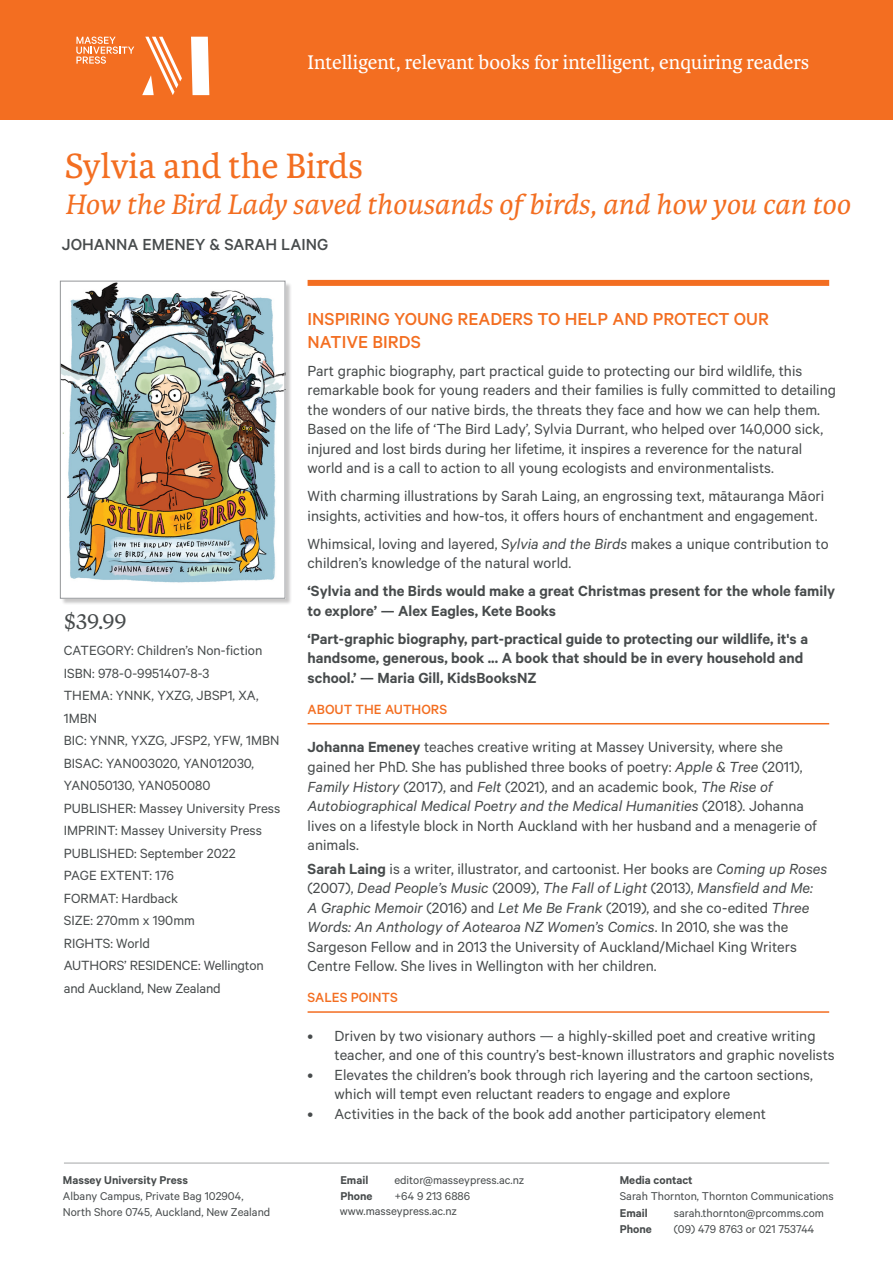
<style>
.page{position:relative;width:893px;height:1263px;background:#fff}
.page>*{position:absolute;margin:0;border:0;box-sizing:border-box;transform-origin:0 0}
.t1{font:37.5px "Karmina";color:#f36e21}
.t2{font:italic 30px "Karmina";color:#f36e21}
.t3{font:21px "Karmina";color:#fff}
.t4{font:21px "Tiempos Text";color:#474b4c}
.t5{font:500 19.5px/22.5px "Calibre";color:#f36e21}
.t6{font:500 18px "Calibre";color:#474b4c}
.t7{font:16.5px/19.5px "Calibre";color:#474b4c}
.t8{font:600 16.5px/19.5px "Calibre";color:#474b4c}
.t9{font:15px/22.5px "Calibre";color:#474b4c}
.t10{font:500 15px "Calibre";color:#f36e21}
.Business_cards{font:12.75px/15.8px "Calibre";color:#474b4c}
.Business_cards-2{font:600 12.75px "Calibre";color:#474b4c}
.s1{font-style:italic}
.s2{font-weight:600}
</style>
<div class="page">
<hr style="left:64px;top:1163px;width:765px;height:1px;background:#474b4c">
<div style="left:308px;top:280px;width:521px;height:6px;background:#f36e21"></div>
<hr style="left:308px;top:723px;width:521px;height:1px;background:#f36e21">
<hr style="left:308px;top:1011px;width:521px;height:2px;background:#f36e21">
<div style="left:0;top:0;width:893px;height:119px;background:#f36e21"></div>
<svg style="left:191px;top:37px;width:18px;height:58px"></svg>
<svg style="left:142px;top:37px;width:40px;height:58px"></svg>
<svg style="left:76px;top:37px;width:58px;height:27px"></svg>
<div style="left:61px;top:282px;width:231px;height:324px;background:#231f20;opacity:.25"></div>
<img style="left:62px;top:283px;width:221px;height:313px">
<div style="left:60px;top:281px;width:225px;height:317px;border:1px solid #939598"></div>
<p class="t3" style="left:308px;top:51px;width:503px">Intelligent, relevant books for intelligent, enquiring readers</p>
<p class="t1" style="left:65px;top:145px;width:300px">Sylvia and the Birds</p>
<p class="t2" style="left:65px;top:188px;width:787px">How the Bird Lady saved thousands of birds, and how you can too</p>
<p class="t6" style="left:62px;top:234px;width:268px">JOHANNA EMENEY &amp; SARAH LAING</p>
<p class="t4" style="left:65px;top:608px;width:64px">$39.99</p>
<p class="t9" style="left:64px;top:639px;width:200px">CATEGORY: Children’s Non-fiction</p>
<p class="t9" style="left:64px;top:661px;width:147px">ISBN: 978-0-9951407-8-3</p>
<p class="t9" style="left:64px;top:684px;width:196px">THEMA: YNNK, YXZG, JBSP1, XA,<br>1MBN</p>
<p class="t9" style="left:64px;top:729px;width:217px">BIC: YNNR, YXZG, JFSP2, YFW, 1MBN</p>
<p class="t9" style="left:64px;top:751px;width:192px">BISAC: YAN003020, YAN012030,<br>YAN050130, YAN050080</p>
<p class="t9" style="left:64px;top:796px;width:218px">PUBLISHER: Massey University Press<br>IMPRINT: Massey University Press</p>
<p class="t9" style="left:64px;top:841px;width:173px">PUBLISHED: September 2022</p>
<p class="t9" style="left:64px;top:864px;width:112px">PAGE EXTENT: 176</p>
<p class="t9" style="left:64px;top:886px;width:116px">FORMAT: Hardback</p>
<p class="t9" style="left:64px;top:909px;width:133px">SIZE: 270mm x 190mm</p>
<p class="t9" style="left:64px;top:931px;width:88px">RIGHTS: World</p>
<p class="t9" style="left:64px;top:954px;width:202px">AUTHORS’ RESIDENCE: Wellington and Auckland, New Zealand</p>
<p class="Business_cards-2" style="left:63px;top:1172px;width:127px">Massey University Press</p>
<p class="Business_cards" style="left:63px;top:1187px;width:209px">Albany Campus, Private Bag 102904,<br>North Shore 0745, Auckland, New Zealand</p>
<p class="t5" style="left:308px;top:308px;width:463px">INSPIRING YOUNG READERS TO HELP AND PROTECT OUR<br>NATIVE BIRDS</p>
<p class="t7" style="left:308px;top:360px;width:530px">Part graphic biography, part practical guide to protecting our bird wildlife, this remarkable book for young readers and their families is fully committed to detailing the wonders of our native birds, the threats they face and how we can help them.<br>Based on the life of ‘The Bird Lady’, Sylvia Durrant, who helped over 140,000 sick, injured and lost birds during her lifetime, it inspires a reverence for the natural world and is a call to action to all young ecologists and environmentalists.</p>
<p class="t7" style="left:308px;top:486px;width:518px">With charming illustrations by Sarah Laing, an engrossing text, mātauranga Māori insights, activities and how-tos, it offers hours of enchantment and engagement.</p>
<p class="t7" style="left:308px;top:533px;width:523px">Whimsical, loving and layered, <span class="s1">Sylvia and the Birds</span> makes a unique contribution to children’s knowledge of the natural world.</p>
<p class="t8" style="left:308px;top:581px;width:529px">‘Sylvia and the Birds would make a great Christmas present for the whole family to explore’ — Alex Eagles, Kete Books</p>
<p class="t8" style="left:308px;top:629px;width:502px">‘Part-graphic biography, part-practical guide to protecting our wildlife, it's a handsome, generous, book ... A book that should be in every household and school.’ — Maria Gill, KidsBooksNZ</p>
<p class="t10" style="left:308px;top:700px;width:141px">ABOUT THE AUTHORS</p>
<p class="t7" style="left:308px;top:737px;width:511px"><span class="s2">Johanna Emeney</span> teaches creative writing at Massey University, where she gained her PhD. She has published three books of poetry: <span class="s1">Apple &amp; Tree</span> (2011), <span class="s1">Family History</span> (2017), and <span class="s1">Felt</span> (2021), and an academic book, <span class="s1">The Rise of Autobiographical Medical Poetry and the Medical Humanities</span> (2018). Johanna lives on a lifestyle block in North Auckland with her husband and a menagerie of animals.</p>
<p class="t7" style="left:308px;top:858px;width:521px"><span class="s2">Sarah Laing</span> is a writer, illustrator, and cartoonist. Her books are <span class="s1">Coming up Roses </span>(2007), <span class="s1">Dead People’s Music</span> (2009), <span class="s1">The Fall of Light</span> (2013), <span class="s1">Mansfield and Me:<br>A Graphic Memoir</span> (2016) and <span class="s1">Let Me Be Frank</span> (2019), and she co-edited <span class="s1">Three Words: An Anthology of Aotearoa NZ Women’s Comics</span>. In 2010, she was the Sargeson Fellow and in 2013 the University of Auckland/Michael King Writers Centre Fellow. She lives in Wellington with her children.</p>
<p class="t10" style="left:308px;top:989px;width:92px">SALES POINTS</p>
<p class="t7" style="left:335px;top:1025px;width:502px;text-indent:-27px">• Driven by two visionary authors — a highly-skilled poet and creative writing teacher, and one of this country’s best-known illustrators and graphic novelists</p>
<p class="t7" style="left:335px;top:1064px;width:480px;text-indent:-27px">• Elevates the children’s book through rich layering and the cartoon sections, which will tempt even reluctant readers to engage and explore</p>
<p class="t7" style="left:308px;top:1103px;width:460px">• Activities in the back of the book add another participatory element</p>
<p class="Business_cards-2" style="left:340px;top:1172px;width:29px">Email</p>
<p class="Business_cards" style="left:394px;top:1172px;width:132px">editor@masseypress.ac.nz</p>
<p class="Business_cards-2" style="left:340px;top:1188px;width:34px">Phone</p>
<p class="Business_cards" style="left:394px;top:1187px;width:77px">+64 9 213 6886</p>
<p class="Business_cards" style="left:340px;top:1203px;width:119px">www.masseypress.ac.nz</p>
<p class="Business_cards-2" style="left:620px;top:1172px;width:74px">Media contact</p>
<p class="Business_cards" style="left:620px;top:1187px;width:215px">Sarah Thornton, Thornton Communications</p>
<p class="Business_cards-2" style="left:620px;top:1206px;width:29px">Email</p>
<p class="Business_cards" style="left:674px;top:1205px;width:152px">sarah.thornton@prcomms.com</p>
<p class="Business_cards-2" style="left:620px;top:1222px;width:34px">Phone</p>
<p class="Business_cards" style="left:674px;top:1221px;width:142px">(09) 479 8763 or 021 753744</p>
</div>
